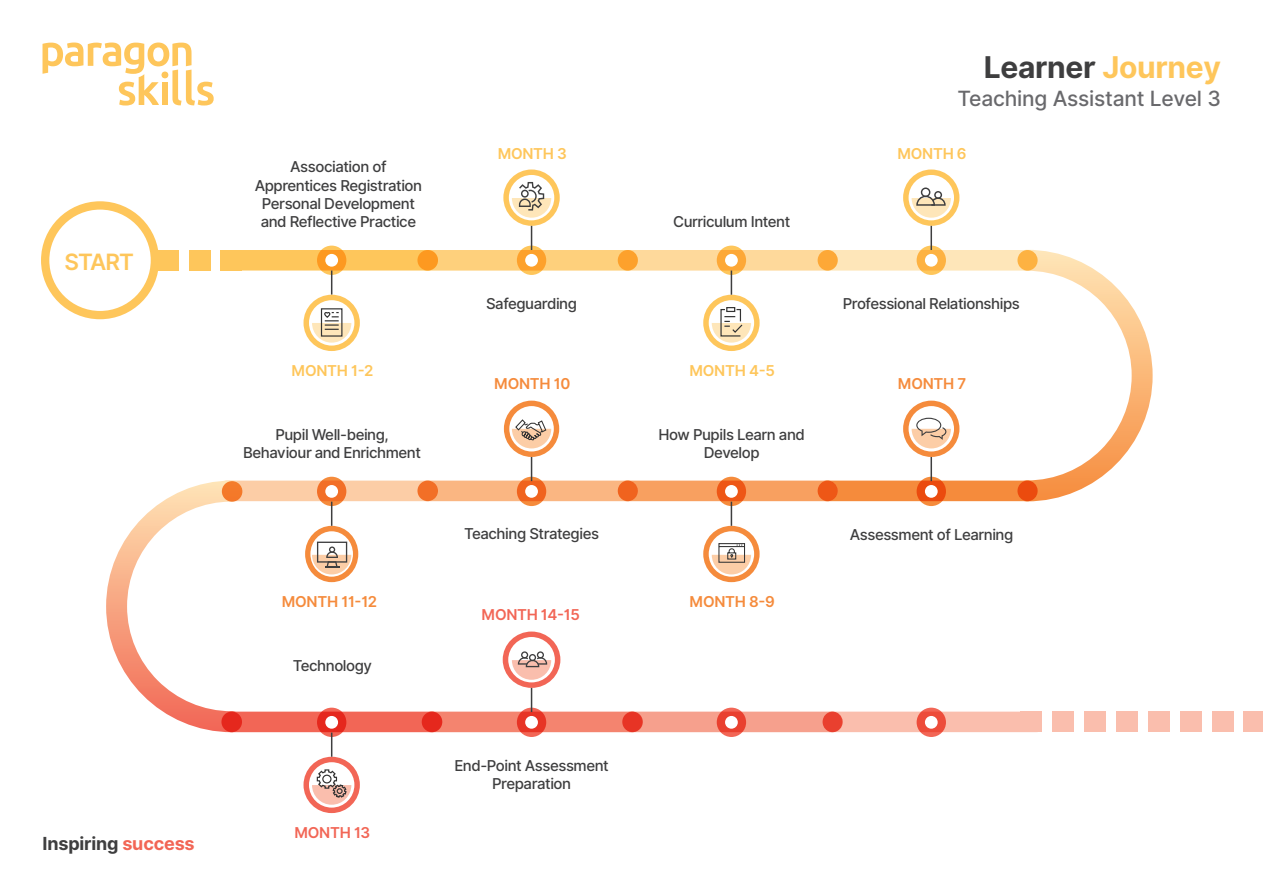
<style>
.page{position:relative;width:1263px;height:893px;background:#fff}
.page>*{position:absolute;margin:0;border:0;box-sizing:border-box;transform-origin:0 0}
.t1{font:700 30px "Inter";letter-spacing:-.01em;color:#3e3e3f}
.t2{font:600 22.5px "Inter";letter-spacing:-.04em;color:#fec65b}
.t3{font:500 21px "Inter";letter-spacing:-.01em;color:#69696c}
.t4{font:700 18px "Inter";letter-spacing:-.01em;color:#3e3e3f}
.t5{font:500 15px/18px "Inter";letter-spacing:-.03em;color:#3e3e3f;text-align:center}
.t6{font:600 15px "Inter";letter-spacing:-.02em;color:#f58b3c}
.t7{font:600 15px "Inter";letter-spacing:-.02em;color:#fec65b}
.t8{font:600 15px "Inter";letter-spacing:-.02em;color:#f26656}
.s1{color:#f26656}
.s2{color:#fec65b}
</style>
<div class="page">
<svg style="left:41px;top:201px;width:117px;height:119px"></svg>
<div style="left:816px;top:250px;width:221px;height:21px;background:#fee6b9;border-radius:10px"></div>
<div style="left:617px;top:250px;width:221px;height:21px;background:#fed99b;border-radius:10px"></div>
<svg style="left:818px;top:250px;width:20px;height:21px"></svg>
<div style="left:417px;top:250px;width:221px;height:21px;background:#fed07c;border-radius:10px"></div>
<svg style="left:618px;top:250px;width:20px;height:21px"></svg>
<div style="left:816px;top:481px;width:221px;height:20px;background:#f58b3c;border-radius:10px"></div>
<div style="left:617px;top:481px;width:221px;height:20px;background:#f8a060;border-radius:10px"></div>
<div style="left:417px;top:481px;width:221px;height:20px;background:#fab682;border-radius:10px"></div>
<div style="left:217px;top:481px;width:221px;height:20px;background:#fccda6;border-radius:10px"></div>
<svg style="left:1016px;top:250px;width:136px;height:251px"></svg>
<svg style="left:818px;top:481px;width:20px;height:20px"></svg>
<svg style="left:618px;top:481px;width:20px;height:20px"></svg>
<div style="left:417px;top:481px;width:21px;height:20px;background:#f26f27;border-radius:50%"></div>
<div style="left:317px;top:246px;width:29px;height:29px;background:#fec65b;border-radius:50%"></div>
<svg style="left:517px;top:246px;width:29px;height:29px"></svg>
<div style="left:525px;top:254px;width:13px;height:13px;background:#fff;border-radius:50%"></div>
<svg style="left:717px;top:246px;width:29px;height:29px"></svg>
<div style="left:725px;top:254px;width:13px;height:13px;background:#fff;border-radius:50%"></div>
<svg style="left:917px;top:246px;width:29px;height:29px"></svg>
<div style="left:925px;top:254px;width:13px;height:13px;background:#fff;border-radius:50%"></div>
<hr style="left:930px;top:226px;width:2px;height:24px;background:#3e3e3f">
<svg style="left:917px;top:477px;width:29px;height:29px"></svg>
<div style="left:925px;top:485px;width:13px;height:13px;background:#fff;border-radius:50%"></div>
<hr style="left:930px;top:457px;width:2px;height:24px;background:#3e3e3f">
<svg style="left:717px;top:477px;width:29px;height:29px"></svg>
<div style="left:725px;top:485px;width:13px;height:13px;background:#fff;border-radius:50%"></div>
<svg style="left:517px;top:477px;width:29px;height:29px"></svg>
<div style="left:525px;top:485px;width:13px;height:13px;background:#fff;border-radius:50%"></div>
<svg style="left:317px;top:477px;width:29px;height:29px"></svg>
<div style="left:325px;top:485px;width:13px;height:13px;background:#fff;border-radius:50%"></div>
<svg style="left:106px;top:481px;width:136px;height:251px"></svg>
<div style="left:621px;top:712px;width:221px;height:20px;background:#f6a08d;border-radius:10px"></div>
<div style="left:421px;top:712px;width:221px;height:20px;background:#f4846f;border-radius:10px"></div>
<div style="left:221px;top:712px;width:221px;height:20px;background:#f26656;border-radius:10px"></div>
<svg style="left:517px;top:708px;width:29px;height:29px"></svg>
<div style="left:525px;top:716px;width:13px;height:13px;background:#fff;border-radius:50%"></div>
<svg style="left:317px;top:708px;width:29px;height:29px"></svg>
<div style="left:325px;top:716px;width:13px;height:13px;background:#fff;border-radius:50%"></div>
<div style="left:917px;top:708px;width:29px;height:29px;background:#f26656;border-radius:50%"></div>
<svg style="left:717px;top:708px;width:29px;height:29px"></svg>
<div style="left:725px;top:716px;width:13px;height:13px;background:#fff;border-radius:50%"></div>
<div style="left:222px;top:481px;width:20px;height:21px;background:#f4792a;border-radius:50%"></div>
<div style="left:1052px;top:712px;width:22px;height:20px;background:#fabead"></div>
<div style="left:1084px;top:712px;width:22px;height:20px;background:#fabead"></div>
<div style="left:1116px;top:712px;width:21px;height:20px;background:#fabead"></div>
<div style="left:1148px;top:712px;width:21px;height:20px;background:#fabead"></div>
<div style="left:1180px;top:712px;width:21px;height:20px;background:#fabead"></div>
<div style="left:1212px;top:712px;width:21px;height:20px;background:#fabead"></div>
<div style="left:1244px;top:712px;width:19px;height:20px;background:#fabead"></div>
<svg style="left:822px;top:712px;width:220px;height:20px;background:#f7ab9b"></svg>
<div style="left:622px;top:712px;width:21px;height:20px;background:#e73425;border-radius:50%"></div>
<div style="left:221px;top:712px;width:21px;height:20px;background:#e5281d;border-radius:50%"></div>
<div style="left:422px;top:712px;width:20px;height:20px;background:#e5281d;border-radius:50%"></div>
<div style="left:189px;top:250px;width:21px;height:21px;background:#fec65b"></div>
<div style="left:157px;top:250px;width:22px;height:21px;background:#fec65b"></div>
<svg style="left:501px;top:631px;width:61px;height:81px"></svg>
<svg style="left:503px;top:169px;width:57px;height:81px"></svg>
<svg style="left:903px;top:169px;width:57px;height:58px"></svg>
<svg style="left:903px;top:400px;width:57px;height:58px"></svg>
<svg style="left:305px;top:502px;width:54px;height:81px"></svg>
<svg style="left:221px;top:250px;width:217px;height:101px"></svg>
<svg style="left:703px;top:502px;width:57px;height:81px"></svg>
<svg style="left:703px;top:271px;width:57px;height:80px"></svg>
<svg style="left:303px;top:733px;width:57px;height:81px"></svg>
<svg style="left:502px;top:400px;width:59px;height:81px"></svg>
<svg style="left:43px;top:43px;width:171px;height:63px"></svg>
<p class="t2" style="left:64px;top:245px;width:71px">START</p>
<p class="t4" style="left:43px;top:831px;width:154px">Inspiring <span class="s1">success</span></p>
<p class="t5" style="left:255px;top:158px;width:169px">Association of<br>Apprentices Registration</p>
<p class="t5" style="left:261px;top:194px;width:157px;text-align:left">Personal Development and Reflective Practice</p>
<p class="t7" style="left:292px;top:360px;width:83px">MONTH 1-2</p>
<p class="t5" style="left:243px;top:425px;width:179px">Pupil Well-being,<br>Behaviour and Enrichment</p>
<p class="t6" style="left:282px;top:590px;width:97px">MONTH 11-12</p>
<p class="t5" style="left:293px;top:657px;width:81px">Technology</p>
<p class="t8" style="left:294px;top:821px;width:77px">MONTH 13</p>
<p class="t7" style="left:498px;top:142px;width:71px">MONTH 3</p>
<p class="t5" style="left:486px;top:294px;width:92px">Safeguarding</p>
<p class="t6" style="left:494px;top:373px;width:78px">MONTH 10</p>
<p class="t5" style="left:464px;top:524px;width:137px">Teaching Strategies</p>
<p class="t8" style="left:482px;top:604px;width:100px">MONTH 14-15</p>
<p class="t5" style="left:454px;top:756px;width:156px">End-Point Assessment</p>
<p class="t5" style="left:492px;top:774px;width:81px">Preparation</p>
<p class="t5" style="left:673px;top:212px;width:119px">Curriculum Intent</p>
<p class="t7" style="left:689px;top:360px;width:87px">MONTH 4-5</p>
<p class="t5" style="left:659px;top:425px;width:148px">How Pupils Learn and<br>Develop</p>
<p class="t6" style="left:689px;top:590px;width:87px">MONTH 8-9</p>
<p class="t1" style="left:984px;top:46px;width:239px">Learner <span class="s2">Journey</span></p>
<p class="t3" style="left:957px;top:83px;width:265px">Teaching Assistant Level 3</p>
<p class="t7" style="left:897px;top:142px;width:71px">MONTH 6</p>
<p class="t5" style="left:843px;top:295px;width:179px">Professional Relationships</p>
<p class="t6" style="left:898px;top:373px;width:70px">MONTH 7</p>
<p class="t5" style="left:850px;top:525px;width:165px">Assessment of Learning</p>
</div>
